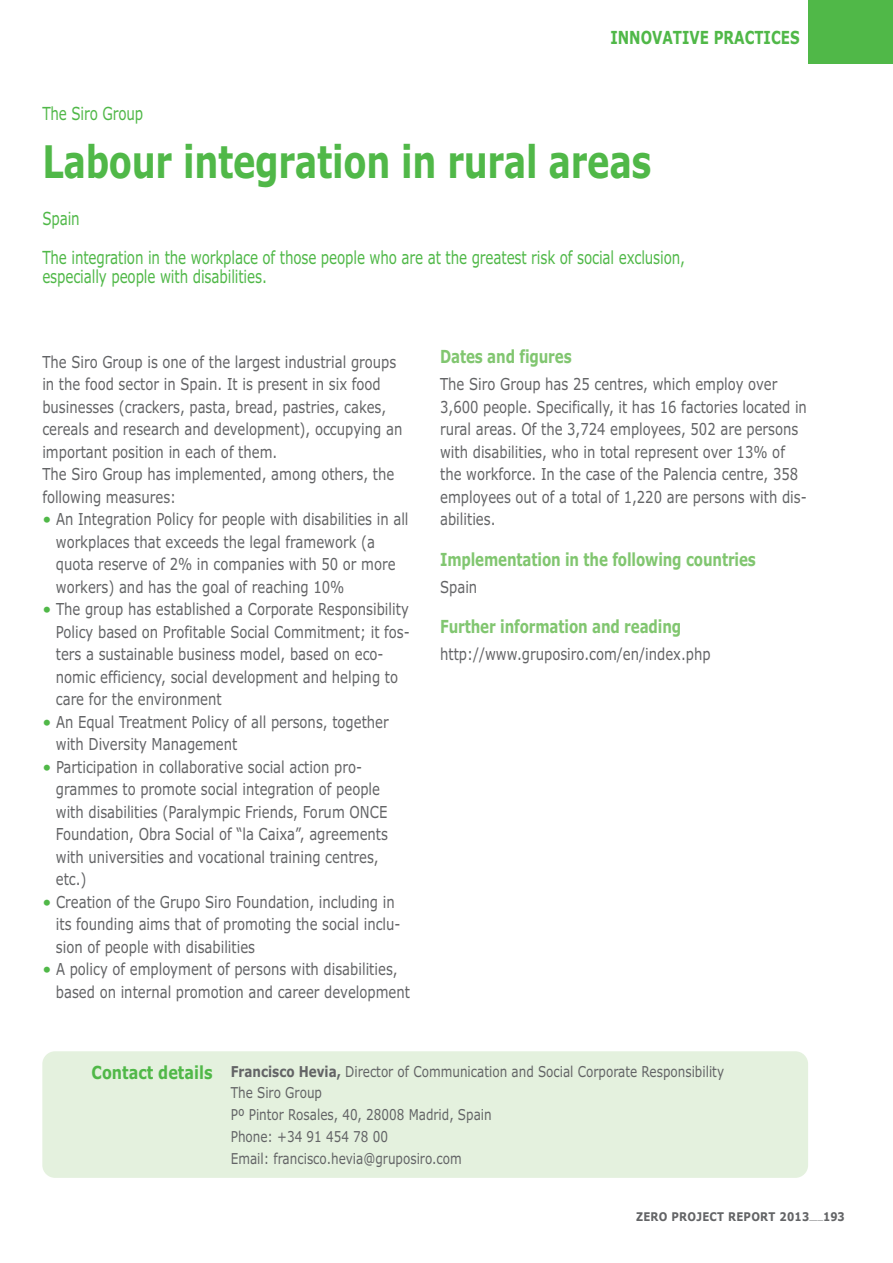
<style>
.page{position:relative;width:893px;height:1263px;background:#fff}
.page>*{position:absolute;margin:0;border:0;box-sizing:border-box;transform-origin:0 0}
.t1{font:700 45px "Verdana";letter-spacing:-.01em;color:#50b848;scale:.75 1}
.t2{font:18px/39px "Verdana";letter-spacing:-.01em;color:#50b848;scale:.75 1}
.t3{font:700 18px "Verdana";letter-spacing:-.01em;color:#81c670;scale:.75 1}
.t4{font:700 18px "Verdana";color:#50b848;scale:.75 1}
.t5{font:16.5px/22.5px "Verdana";color:#636466;scale:.8 1}
.t6{font:15px/21.8px "Verdana";color:#636466;scale:.8 1}
.t7{font:700 12px "Verdana";letter-spacing:.025em;color:#636466;scale:.85 1}
.t8{font:700 4.5px "Verdana";color:#636466;scale:.85 1}
.s1{color:#50b848}
.s2{font-weight:700;font-size:18px;color:#50b848}
.s3{font-weight:700}
</style>
<div class="page">
<div style="left:808px;top:0;width:84px;height:63px;background:#50b848"></div>
<div style="left:42px;top:1051px;width:766px;height:127px;background:#e4f1de;border-radius:13px"></div>
<p class="t4" style="left:610px;top:30px;width:254px">INNOVATIVE PRACTICES</p>
<p class="t2" style="left:42px;top:96px;width:136px">The Siro Group</p>
<h1 class="t1" style="left:42px;top:144px;width:813px">Labour integration in rural areas</h1>
<p class="t2" style="left:42px;top:200px;width:858px">Spain<br>The integration in the workplace of those people who are at the greatest risk of social exclusion,</p>
<p class="t2" style="left:42px;top:259px;width:301px">especially people with disabilities.</p>
<p class="t5" style="left:42px;top:352px;width:451px">The Siro Group is one of the largest industrial groups in the food sector in Spain. It is present in six food businesses (crackers, pasta, bread, pastries, cakes, cereals and research and development), occupying an important position in each of them.<br>The Siro Group has implemented, among others, the following measures:</p>
<p class="t5" style="left:56px;top:510px;width:442px;text-indent:-14px"><span class="s1">•</span> An Integration Policy for people with disabilities in all workplaces that exceeds the legal framework (a quota reserve of 2% in companies with 50 or more workers) and has the goal of reaching 10%</p>
<p class="t5" style="left:56px;top:600px;width:444px;text-indent:-14px"><span class="s1">•</span> The group has established a Corporate Responsibility Policy based on Profitable Social Commitment; it fos&shy;ters a sustainable business model, based on eco&shy;nomic efficiency, social development and helping to care for the environment</p>
<p class="t5" style="left:56px;top:712px;width:417px;text-indent:-14px"><span class="s1">•</span> An Equal Treatment Policy of all persons, together with Diversity Management</p>
<p class="t5" style="left:56px;top:757px;width:417px;text-indent:-14px"><span class="s1">•</span> Participation in collaborative social action pro&shy;grammes to promote social integration of people with disabilities (Paralympic Friends, Forum ONCE Foundation, Obra Social of “la Caixa”, agreements with universities and vocational training centres, etc.)</p>
<p class="t5" style="left:56px;top:892px;width:432px;text-indent:-14px"><span class="s1">•</span> Creation of the Grupo Siro Foundation, including in its founding aims that of promoting the social inclu&shy;sion of people with disabilities</p>
<p class="t5" style="left:56px;top:960px;width:444px;text-indent:-14px"><span class="s1">•</span> A policy of employment of persons with disabilities, based on internal promotion and career development</p>
<p class="t3" style="left:440px;top:350px;width:177px">Dates and figures</p>
<p class="t5" style="left:440px;top:375px;width:460px">The Siro Group has 25 centres, which employ over 3,600 people. Specifically, it has 16 factories located in rural areas. Of the 3,724 employees, 502 are persons with disabilities, who in total represent over 13% of the workforce. In the case of the Palencia centre, 358 employees out of a total of 1,220 are persons with dis&shy;abilities.</p>
<p class="t3" style="left:440px;top:552px;width:422px">Implementation in the following countries</p>
<p class="t5" style="left:440px;top:577px;width:48px">Spain</p>
<p class="t3" style="left:440px;top:620px;width:323px">Further information and reading</p>
<p class="t5" style="left:440px;top:645px;width:340px">http://www.gruposiro.com/en/index.php</p>
<p class="t6" style="left:231px;top:1062px;width:618px;text-indent:-139px"><span class="s2">Contact details</span> <span class="s3">Francisco Hevia,</span> Director of Communication and Social Corporate Responsibility The Siro Group<br>Pº Pintor Rosales, 40, 28008 Madrid, Spain<br>Phone: +34 91 454 78 00<br>Email: francisco.hevia@gruposiro.com</p>
<p class="t7" style="left:636px;top:1212px;width:205px">ZERO PROJECT REPORT 2013</p>
<p class="t8" style="left:809px;top:1217px;width:17px">_____</p>
<p class="t7" style="left:823px;top:1212px;width:27px">193</p>
</div>
